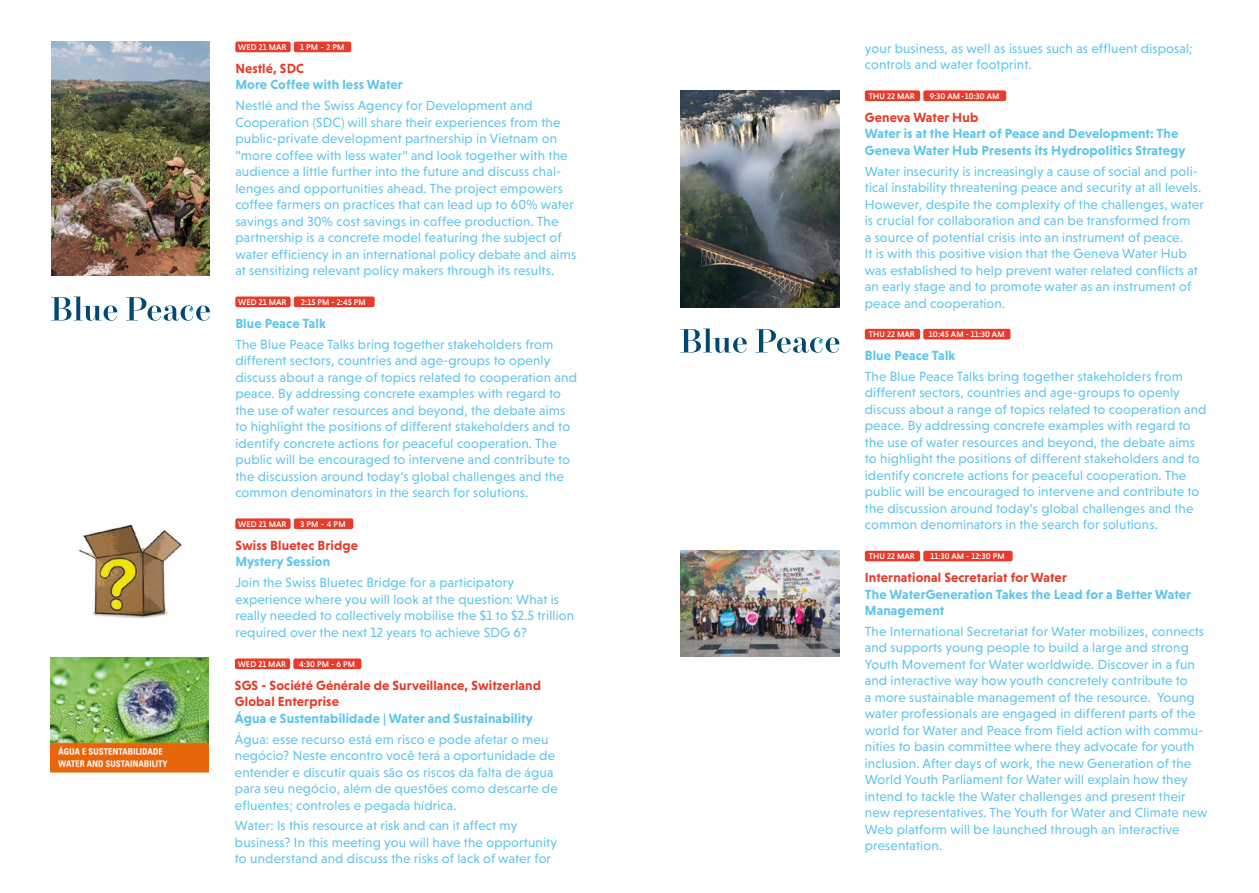
<style>
.page{position:relative;width:1259px;height:893px;background:#fff}
.page>*{position:absolute;margin:0;border:0;box-sizing:border-box;transform-origin:0 0}
.t1{font:13.5px/16.5px "Niveau Grotesk";letter-spacing:.01em;color:#5dc5ed}
.t2{font:700 13.5px/16.5px "Niveau Grotesk";letter-spacing:.01em;color:#5dc5ed}
.t3{font:700 13.5px/16.5px "Niveau Grotesk";letter-spacing:.01em;color:#e73b2b}
.t4{font:500 8.4px "Niveau Grotesk";letter-spacing:.01em;color:#fff}
</style>
<div class="page">
<svg style="left:680px;top:329px;width:159px;height:24px"></svg>
<svg style="left:51px;top:296px;width:159px;height:25px"></svg>
<div style="left:235px;top:42px;width:56px;height:10px;background:#e73b2b;border-radius:2px"></div>
<div style="left:294px;top:42px;width:57px;height:10px;background:#e73b2b;border-radius:2px"></div>
<div style="left:865px;top:90px;width:55px;height:11px;background:#e73b2b;border-radius:2px"></div>
<div style="left:923px;top:90px;width:83px;height:11px;background:#e73b2b;border-radius:2px"></div>
<div style="left:865px;top:551px;width:55px;height:10px;background:#e73b2b;border-radius:2px"></div>
<div style="left:923px;top:551px;width:89px;height:10px;background:#e73b2b;border-radius:2px"></div>
<div style="left:235px;top:658px;width:55px;height:11px;background:#e73b2b;border-radius:2px"></div>
<div style="left:293px;top:658px;width:68px;height:11px;background:#e73b2b;border-radius:2px"></div>
<div style="left:235px;top:518px;width:56px;height:11px;background:#e73b2b;border-radius:2px"></div>
<div style="left:294px;top:518px;width:59px;height:11px;background:#e73b2b;border-radius:2px"></div>
<div style="left:235px;top:296px;width:56px;height:11px;background:#e73b2b;border-radius:2px"></div>
<div style="left:294px;top:296px;width:81px;height:11px;background:#e73b2b;border-radius:2px"></div>
<div style="left:865px;top:329px;width:55px;height:10px;background:#e73b2b;border-radius:2px"></div>
<div style="left:923px;top:329px;width:87px;height:10px;background:#e73b2b;border-radius:2px"></div>
<img style="left:51px;top:42px;width:159px;height:233px">
<img style="left:79px;top:524px;width:103px;height:94px">
<img style="left:50px;top:657px;width:159px;height:116px">
<img style="left:680px;top:90px;width:159px;height:218px">
<img style="left:680px;top:551px;width:159px;height:106px">
<p class="t4" style="left:238px;top:42px;width:50px">WED 21 MAR</p>
<p class="t4" style="left:300px;top:42px;width:46px">1 PM - 2 PM</p>
<p class="t3" style="left:235px;top:60px;width:70px">Nestlé, SDC</p>
<p class="t2" style="left:235px;top:76px;width:169px">More Coffee with less Water</p>
<p class="t1" style="left:235px;top:97px;width:342px">Nestlé and the Swiss Agency for Development and Cooperation (SDC) will share their experiences from the public-private development partnership in Vietnam on “more coffee with less water” and look together with the audience a little further into the future and discuss chal&shy;lenges and opportunities ahead. The project empowers coffee farmers on practices that can lead up to 60% water savings and 30% cost savings in coffee production. The partnership is a concrete model featuring the subject of water efficiency in an international policy debate and aims at sensitizing relevant policy makers through its results.</p>
<p class="t4" style="left:238px;top:297px;width:50px">WED 21 MAR</p>
<p class="t4" style="left:301px;top:297px;width:66px">2:15 PM - 2:45 PM</p>
<p class="t2" style="left:235px;top:315px;width:92px">Blue Peace Talk</p>
<p class="t1" style="left:235px;top:336px;width:343px">The Blue Peace Talks bring together stakeholders from different sectors, countries and age-groups to openly discuss about a range of topics related to cooperation and peace. By addressing concrete examples with regard to the use of water resources and beyond, the debate aims to highlight the positions of different stakeholders and to identify concrete actions for peaceful cooperation. The public will be encouraged to intervene and contribute to the discussion around today’s global challenges and the common denominators in the search for solutions.</p>
<p class="t4" style="left:238px;top:519px;width:50px">WED 21 MAR</p>
<p class="t4" style="left:300px;top:519px;width:47px">3 PM - 4 PM</p>
<p class="t3" style="left:235px;top:537px;width:124px">Swiss Bluetec Bridge</p>
<p class="t2" style="left:235px;top:553px;width:96px">Mystery Session</p>
<p class="t1" style="left:235px;top:574px;width:340px">Join the Swiss Bluetec Bridge for a participatory experience where you will look at the question: What is really needed to collectively mobilise the $1 to $2.5 trillion required over the next 12 years to achieve SDG 6?</p>
<p class="t4" style="left:238px;top:659px;width:50px">WED 21 MAR</p>
<p class="t4" style="left:299px;top:659px;width:57px">4:30 PM - 6 PM</p>
<p class="t3" style="left:235px;top:677px;width:308px">SGS - Société Générale de Surveillance, Switzerland<br>Global Enterprise</p>
<p class="t2" style="left:235px;top:710px;width:299px">Água e Sustentabilidade | Water and Sustainability</p>
<p class="t1" style="left:235px;top:731px;width:324px">Água: esse recurso está em risco e pode afetar o meu negócio? Neste encontro você terá a oportunidade de entender e discutir quais são os riscos da falta de água para seu negócio, além de questões como descarte de efluentes; controles e pegada hídrica.</p>
<p class="t1" style="left:235px;top:817px;width:324px">Water: Is this resource at risk and can it affect my business? In this meeting you will have the opportunity to understand and discuss the risks of lack of water for</p>
<p class="t1" style="left:865px;top:40px;width:329px">your business, as well as issues such as effluent disposal; controls and water footprint.</p>
<p class="t4" style="left:869px;top:91px;width:47px">THU 22 MAR</p>
<p class="t4" style="left:929px;top:91px;width:71px">9:30 AM - 10:30 AM</p>
<p class="t3" style="left:865px;top:109px;width:115px">Geneva Water Hub</p>
<p class="t2" style="left:865px;top:125px;width:322px">Water is at the Heart of Peace and Development: The<br>Geneva Water Hub Presents its Hydropolitics Strategy</p>
<p class="t1" style="left:865px;top:163px;width:340px">Water insecurity is increasingly a cause of social and poli&shy;tical instability threatening peace and security at all levels.<br>However, despite the complexity of the challenges, water is crucial for collaboration and can be transformed from<br>a source of potential crisis into an instrument of peace.<br>It is with this positive vision that the Geneva Water Hub was established to help prevent water related conflicts at an early stage and to promote water as an instrument of peace and cooperation.</p>
<p class="t4" style="left:869px;top:330px;width:47px">THU 22 MAR</p>
<p class="t4" style="left:929px;top:330px;width:77px">10:45 AM - 11:30 AM</p>
<p class="t2" style="left:865px;top:347px;width:92px">Blue Peace Talk</p>
<p class="t1" style="left:865px;top:368px;width:343px">The Blue Peace Talks bring together stakeholders from different sectors, countries and age-groups to openly discuss about a range of topics related to cooperation and peace. By addressing concrete examples with regard to the use of water resources and beyond, the debate aims to highlight the positions of different stakeholders and to identify concrete actions for peaceful cooperation. The public will be encouraged to intervene and contribute to the discussion around today’s global challenges and the common denominators in the search for solutions.</p>
<p class="t4" style="left:869px;top:551px;width:47px">THU 22 MAR</p>
<p class="t4" style="left:930px;top:551px;width:76px">11:30 AM - 12:30 PM</p>
<p class="t3" style="left:865px;top:569px;width:204px">International Secretariat for Water</p>
<p class="t2" style="left:865px;top:586px;width:328px">The WaterGeneration Takes the Lead for a Better Water<br>Management</p>
<p class="t1" style="left:865px;top:623px;width:344px">The International Secretariat for Water mobilizes, connects and supports young people to build a large and strong Youth Movement for Water worldwide. Discover in a fun and interactive way how youth concretely contribute to<br>a more sustainable management of the resource. Young water professionals are engaged in different parts of the world for Water and Peace from field action with commu&shy;nities to basin committee where they advocate for youth inclusion. After days of work, the new Generation of the World Youth Parliament for Water will explain how they intend to tackle the Water challenges and present their new representatives. The Youth for Water and Climate new Web platform will be launched through an interactive presentation.</p>
</div>
